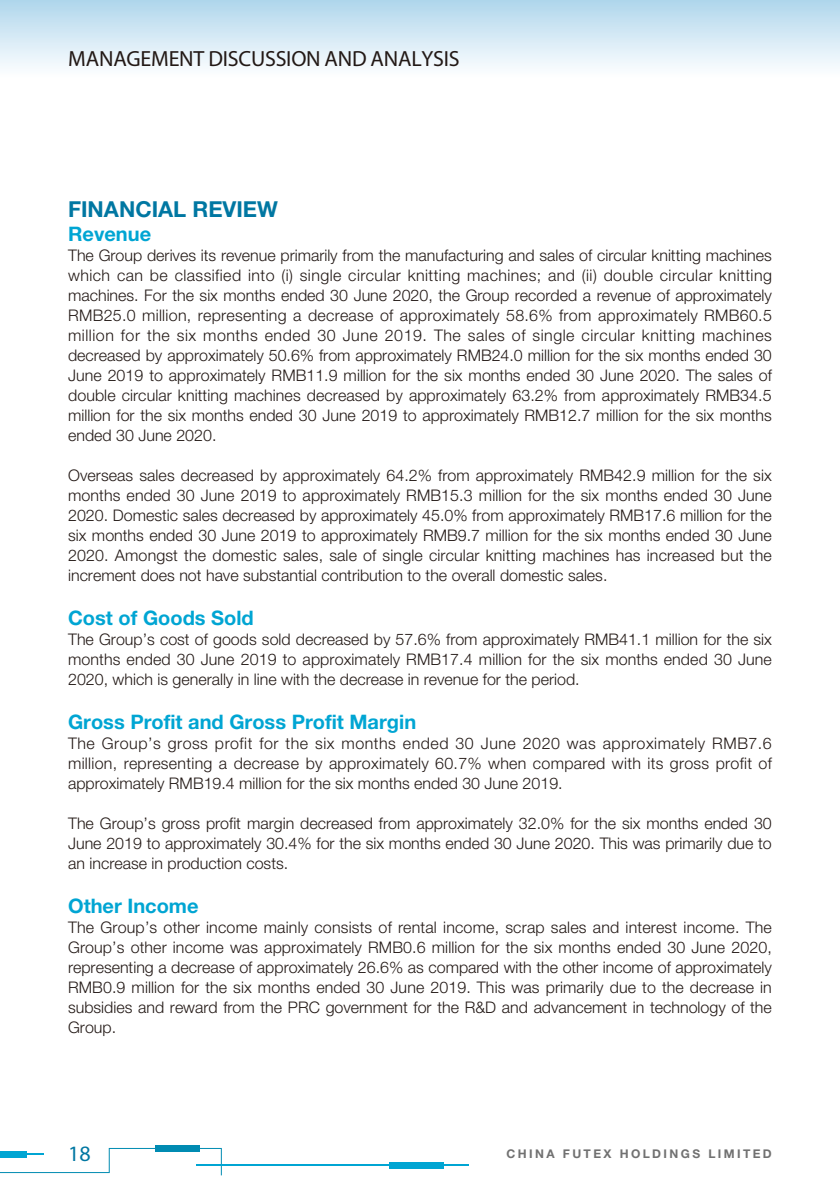
<style>
.page{position:relative;width:840px;height:1191px;background:#fff}
.page>*{position:absolute;margin:0;border:0;box-sizing:border-box;transform-origin:0 0}
.t1{font:22px "Myriad Pro";letter-spacing:-.01em;color:#231916}
.t2{font:700 22px "Helvetica Neue LT Std";color:#0077a2}
.t3{font:22px "Myriad Pro";color:#0077a2}
.t4{font:700 20px "Helvetica Neue LT Std";color:#00a5d3}
.t5{font:300 16px/20px "Helvetica Neue LT Std";color:#231916;text-align:justify}
.t6{font:700 12px "Helvetica Neue LT Std";letter-spacing:.2em;color:#717171}
</style>
<div class="page">
<div style="left:388px;top:1162px;width:55px;height:6px;background:#00a5d3"></div>
<div style="left:155px;top:1145px;width:45px;height:6px;background:#008bb2"></div>
<svg style="left:0;top:1148px;width:222px;height:27px"></svg>
<hr style="left:196px;top:1165px;width:272px;height:1px;background:#00a5d3">
<div style="left:0;top:0;width:839px;height:79px;background:linear-gradient(to bottom,#b0d6ec,#fff)"></div>
<h1 class="t1" style="left:68px;top:50px;width:393px">MANAGEMENT DISCUSSION AND ANALYSIS</h1>
<h1 class="t2" style="left:68px;top:201px;width:211px">FINANCIAL REVIEW</h1>
<p class="t4" style="left:68px;top:226px;width:84px">Revenue</p>
<p class="t5" style="left:68px;top:247px;width:705px">The Group derives its revenue primarily from the manufacturing and sales of circular knitting machines which can be classified into (i) single circular knitting machines; and (ii) double circular knitting machines. For the six months ended 30 June 2020, the Group recorded a revenue of approximately RMB25.0 million, representing a decrease of approximately 58.6% from approximately RMB60.5 million for the six months ended 30 June 2019. The sales of single circular knitting machines decreased by approximately 50.6% from approximately RMB24.0 million for the six months ended 30<br>June 2019 to approximately RMB11.9 million for the six months ended 30 June 2020. The sales of double circular knitting machines decreased by approximately 63.2% from approximately RMB34.5 million for the six months ended 30 June 2019 to approximately RMB12.7 million for the six months ended 30 June 2020.</p>
<p class="t5" style="left:68px;top:467px;width:704px">Overseas sales decreased by approximately 64.2% from approximately RMB42.9 million for the six months ended 30 June 2019 to approximately RMB15.3 million for the six months ended 30 June 2020. Domestic sales decreased by approximately 45.0% from approximately RMB17.6 million for the six months ended 30 June 2019 to approximately RMB9.7 million for the six months ended 30 June 2020. Amongst the domestic sales, sale of single circular knitting machines has increased but the increment does not have substantial contribution to the overall domestic sales.</p>
<p class="t4" style="left:68px;top:610px;width:187px">Cost of Goods Sold</p>
<p class="t5" style="left:68px;top:631px;width:704px">The Group’s cost of goods sold decreased by 57.6% from approximately RMB41.1 million for the six months ended 30 June 2019 to approximately RMB17.4 million for the six months ended 30 June 2020, which is generally in line with the decrease in revenue for the period.</p>
<p class="t4" style="left:68px;top:714px;width:349px">Gross Profit and Gross Profit Margin</p>
<p class="t5" style="left:68px;top:735px;width:705px">The Group’s gross profit for the six months ended 30 June 2020 was approximately RMB7.6 million, representing a decrease by approximately 60.7% when compared with its gross profit of approximately RMB19.4 million for the six months ended 30 June 2019.</p>
<p class="t5" style="left:68px;top:815px;width:704px">The Group’s gross profit margin decreased from approximately 32.0% for the six months ended 30<br>June 2019 to approximately 30.4% for the six months ended 30 June 2020. This was primarily due to an increase in production costs.</p>
<p class="t4" style="left:68px;top:898px;width:132px">Other Income</p>
<p class="t5" style="left:68px;top:919px;width:705px">The Group’s other income mainly consists of rental income, scrap sales and interest income. The Group’s other income was approximately RMB0.6 million for the six months ended 30 June 2020, representing a decrease of approximately 26.6% as compared with the other income of approximately RMB0.9 million for the six months ended 30 June 2019. This was primarily due to the decrease in subsidies and reward from the PRC government for the R&amp;D and advancement in technology of the Group.</p>
<h1 class="t3" style="left:68px;top:1145px;width:24px">18</h1>
<p class="t6" style="left:506px;top:1149px;width:267px">CHINA FUTEX HOLDINGS LIMITED</p>
</div>
